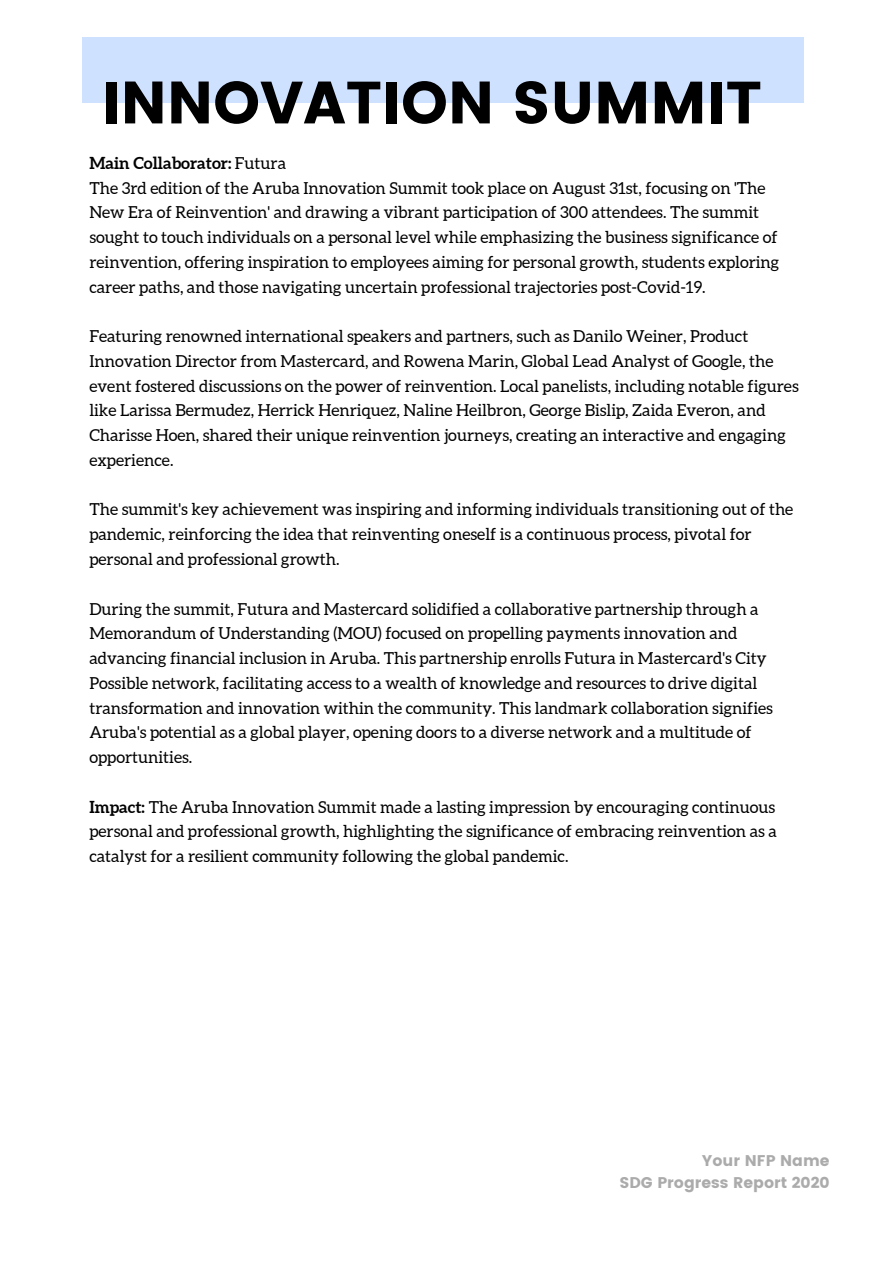
<style>
.page{position:relative;width:894px;height:1264px;background:#fff}
.page>*{position:absolute;margin:0;border:0;box-sizing:border-box;transform-origin:0 0}
.t1{font:59.55px "Poppins";color:#000}
.t2{font:16.5px/24.8px "Aleo";color:#000}
.t3{font:700 16.5px "Aleo";color:#000}
.t4{font:15.45px/21.3px "Poppins";color:#ababab;text-align:right}
.s1{font-weight:400}
.s2{font-weight:700}
</style>
<div class="page">
<div style="left:82px;top:37px;width:722px;height:66px;background:#cee1ff"></div>
<h2 class="t1" style="left:101px;top:68px;width:661px">INNOVATION SUMMIT</h2>
<p class="t3" style="left:89px;top:153px;width:198px">Main Collaborator: <span class="s1">Futura</span></p>
<p class="t2" style="left:89px;top:175px;width:691px">The 3rd edition of the Aruba Innovation Summit took place on August 31st, focusing on 'The New Era of Reinvention' and drawing a vibrant participation of 300 attendees. The summit sought to touch individuals on a personal level while emphasizing the business significance of reinvention, offering inspiration to employees aiming for personal growth, students exploring career paths, and those navigating uncertain professional trajectories post-Covid-19.</p>
<p class="t2" style="left:89px;top:324px;width:710px">Featuring renowned international speakers and partners, such as Danilo Weiner, Product Innovation Director from Mastercard, and Rowena Marin, Global Lead Analyst of Google, the event fostered discussions on the power of reinvention. Local panelists, including notable figures like Larissa Bermudez, Herrick Henriquez, Naline Heilbron, George Bislip, Zaida Everon, and Charisse Hoen, shared their unique reinvention journeys, creating an interactive and engaging experience.</p>
<p class="t2" style="left:89px;top:497px;width:705px">The summit's key achievement was inspiring and informing individuals transitioning out of the pandemic, reinforcing the idea that reinventing oneself is a continuous process, pivotal for personal and professional growth.</p>
<p class="t2" style="left:89px;top:596px;width:685px">During the summit, Futura and Mastercard solidified a collaborative partnership through a Memorandum of Understanding (MOU) focused on propelling payments innovation and advancing financial inclusion in Aruba. This partnership enrolls Futura in Mastercard's City Possible network, facilitating access to a wealth of knowledge and resources to drive digital transformation and innovation within the community. This landmark collaboration signifies Aruba's potential as a global player, opening doors to a diverse network and a multitude of opportunities.</p>
<p class="t2" style="left:89px;top:794px;width:688px;text-align:justify"><span class="s2">Impact:</span> The Aruba Innovation Summit made a lasting impression by encouraging continuous personal and professional growth, highlighting the significance of embracing reinvention as a catalyst for a resilient community following the global pandemic.</p>
<h1 class="t4" style="left:619px;top:1150px;width:212px">Your NFP Name<br>SDG Progress Report 2020</h1>
</div>
